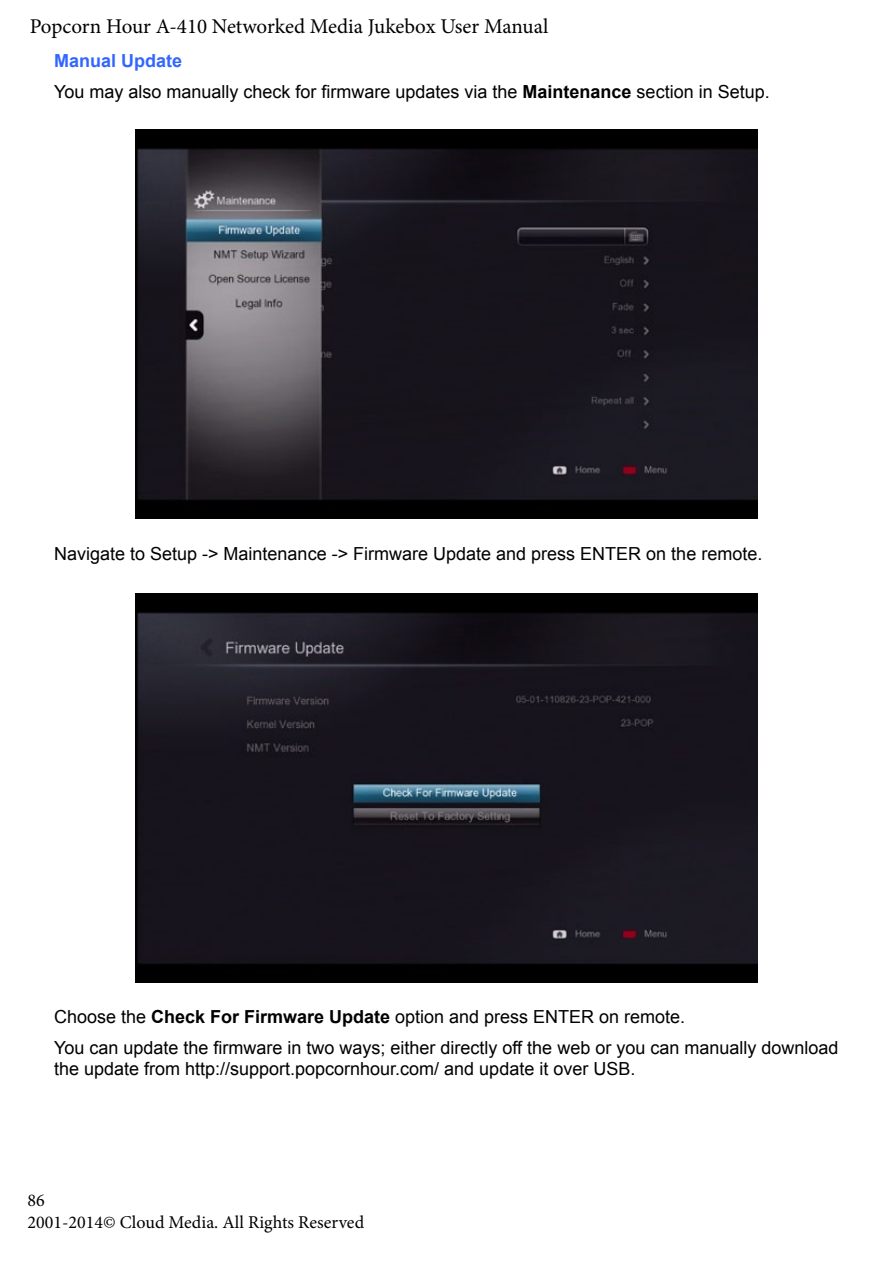
<style>
.page{position:relative;width:893px;height:1263px;background:#fff}
.page>*{position:absolute;margin:0;border:0;box-sizing:border-box;transform-origin:0 0}
.t1{font:21px "Minion Pro";letter-spacing:-.005em;color:#000}
.t2{font:18px/30.6px "Arial";color:#000}
.t3{font:18px/21.6px "Minion Pro";color:#000}
.s1{font-weight:700;color:#36f}
.s2{font-weight:700}
</style>
<div class="page">
<img style="left:135px;top:130px;width:623px;height:389px">
<img style="left:135px;top:593px;width:623px;height:389px">
<p class="t1" style="left:30px;top:12px;width:520px">Popcorn Hour A-410 Networked Media Jukebox User Manual</p>
<p class="t2" style="left:54px;top:46px;width:717px"><span class="s1">Manual Update<br></span>You may also manually check for firmware updates via the <span class="s2">Maintenance</span> section in Setup.</p>
<p class="t2" style="left:54px;top:539px;width:710px">Navigate to Setup -&gt; Maintenance -&gt; Firmware Update and press ENTER on the remote.</p>
<p class="t2" style="left:54px;top:1001px;width:786px">Choose the <span class="s2">Check For Firmware Update</span> option and press ENTER on remote.<br>You can update the firmware in two ways; either directly off the web or you can manually download</p>
<p class="t2" style="left:54px;top:1054px;width:583px">the update from http://support.popcornhour.com/ and update it over USB.</p>
<p class="t3" style="left:28px;top:1189px;width:338px">86<br>2001-2014© Cloud Media. All Rights Reserved</p>
</div>
